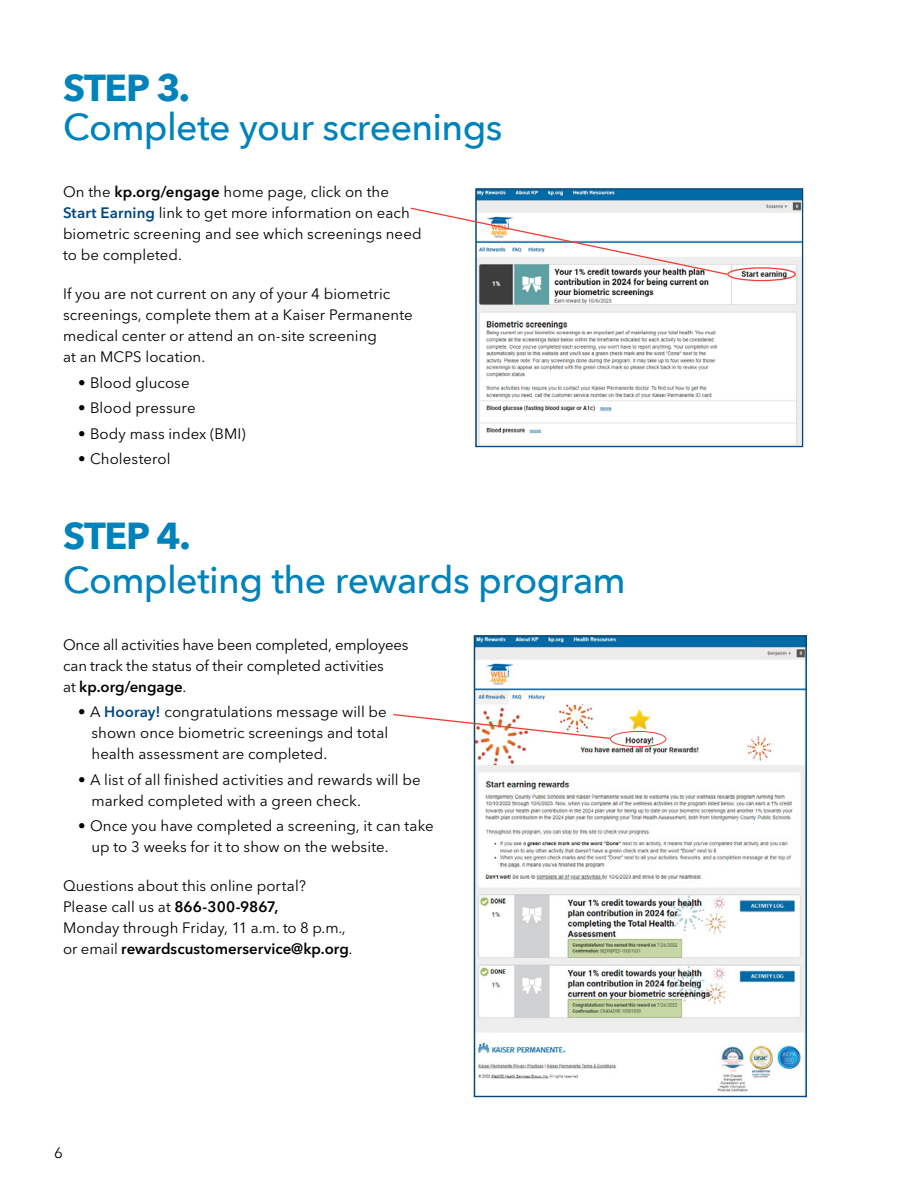
<style>
.page{position:relative;width:918px;height:1188px;background:#fff}
.page>*{position:absolute;margin:0;border:0;box-sizing:border-box;transform-origin:0 0}
.SubHeads{font:500 37.5px "Avenir Next";letter-spacing:-.015em;color:#0083bb}
.SubHeads-2{font:700 37.5px "Avenir Next";letter-spacing:-.03em;color:#0083bb}
.PD-Text{font:15px/21px "Avenir Next LT Pro";letter-spacing:.005em;color:#000}
.t1{font:15px "Avenir Next";color:#000}
.s1{font-weight:600}
.s2{font-weight:600;color:#00467f}
</style>
<div class="page">
<hr style="left:917px;top:668px;width:1px;height:520px;background:#000">
<img style="left:476px;top:637px;width:329px;height:458px">
<div style="left:474px;top:635px;width:333px;height:462px;border:1px solid #00467f"></div>
<img style="left:477px;top:190px;width:324px;height:255px">
<div style="left:475px;top:188px;width:328px;height:259px;border:1px solid #00467f"></div>
<svg style="left:410px;top:207px;width:319px;height:69px"></svg>
<div style="left:727px;top:267px;width:69px;height:14px;border:1px solid #ef3e33;border-radius:50%"></div>
<svg style="left:393px;top:713px;width:219px;height:27px"></svg>
<div style="left:610px;top:731px;width:56px;height:16px;border:1px solid #ef3e33;border-radius:50%"></div>
<h1 class="SubHeads-2" style="left:63px;top:55px;width:129px">STEP 3.</h1>
<h1 class="SubHeads" style="left:63px;top:95px;width:441px">Complete your screenings</h1>
<p class="PD-Text" style="left:63px;top:182px;width:360px">On the <span class="s1">kp.org/engage</span> home page, click on the <span class="s2">Start Earning</span> link to get more information on each biometric screening and see which screenings need to be completed.</p>
<p class="PD-Text" style="left:63px;top:284px;width:351px">If you are not current on any of your 4 biometric screenings, complete them at a Kaiser Permanente medical center or attend an on-site screening<br>at an MCPS location.</p>
<p class="PD-Text" style="left:78px;top:372px;width:113px">• Blood glucose</p>
<p class="PD-Text" style="left:78px;top:398px;width:119px">• Blood pressure</p>
<p class="PD-Text" style="left:78px;top:423px;width:169px">• Body mass index (BMI)</p>
<p class="PD-Text" style="left:78px;top:449px;width:94px">• Cholesterol</p>
<h1 class="SubHeads-2" style="left:63px;top:504px;width:129px">STEP 4.</h1>
<h1 class="SubHeads" style="left:63px;top:548px;width:564px">Completing the rewards program</h1>
<p class="PD-Text" style="left:63px;top:634px;width:347px">Once all activities have been completed, employees can track the status of their completed activities<br>at <span class="s1">kp.org/engage</span>.</p>
<p class="PD-Text" style="left:92px;top:701px;width:298px;text-align:justify;text-indent:-14px">• A <span class="s2">Hooray!</span> congratulations message will be shown once biometric screenings and total health assessment are completed.</p>
<p class="PD-Text" style="left:92px;top:769px;width:331px;text-indent:-14px">• A list of all finished activities and rewards will be marked completed with a green check.</p>
<p class="PD-Text" style="left:92px;top:815px;width:344px;text-indent:-14px">• Once you have completed a screening, it can take up to 3 weeks for it to show on the website.</p>
<p class="PD-Text" style="left:63px;top:875px;width:291px">Questions about this online portal?<br>Please call us at <span class="s1">866-300-9867,<br></span>Monday through Friday, 11 a.m. to 8 p.m., or email <span class="s1">rewardscustomerservice@kp.org</span>.</p>
<p class="t1" style="left:54px;top:1140px;width:10px">6</p>
</div>
